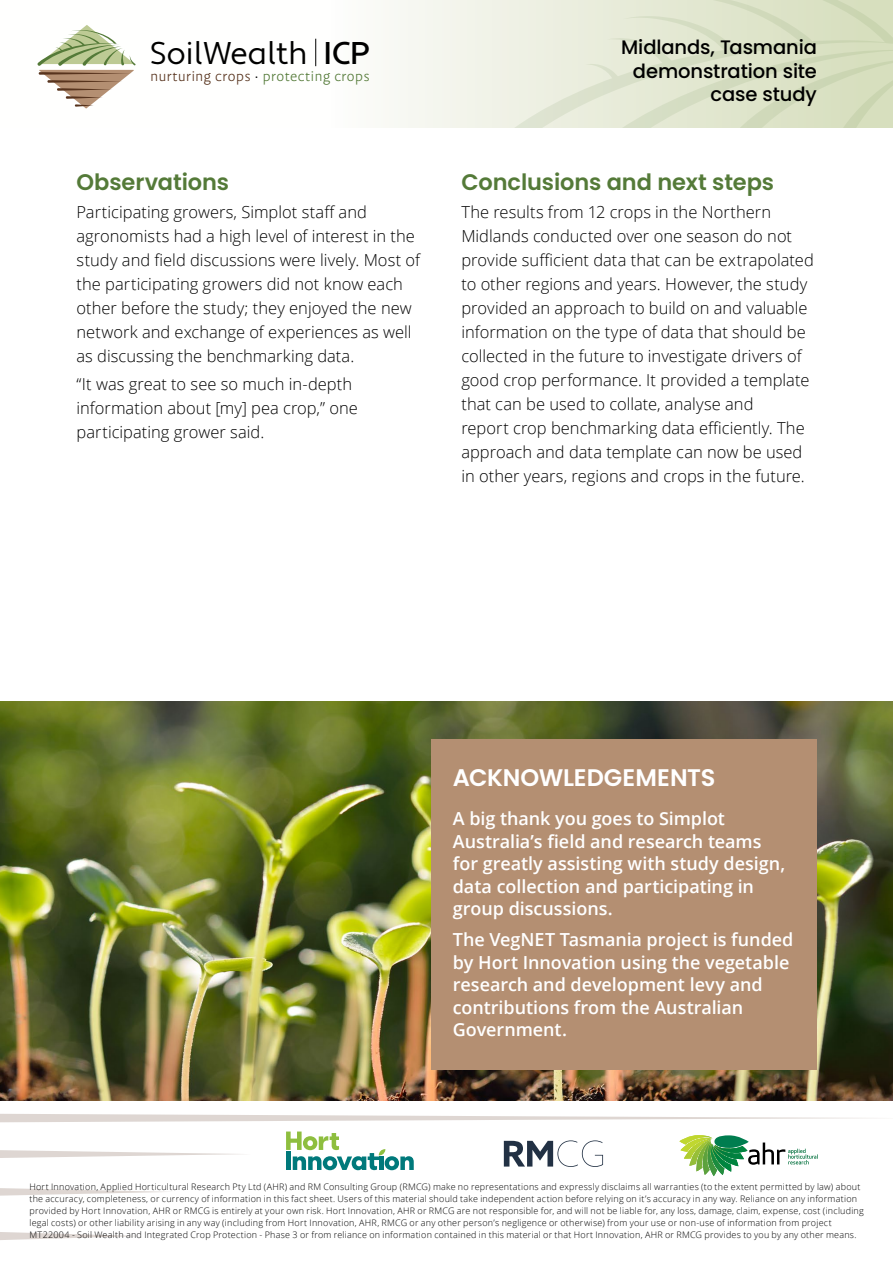
<style>
.page{position:relative;width:893px;height:1263px;background:#fff}
.page>*{position:absolute;margin:0;border:0;box-sizing:border-box;transform-origin:0 0}
.t1{font:31.5px "Apertura";color:#000}
.boxout1_-_heading{font:600 24px "Poppins";letter-spacing:-.01em;color:#fff}
.H3_-_Body_heading{font:600 22.5px "Poppins";letter-spacing:-.005em;color:#547a38}
.H1_-_main_title_on_following_pages{font:500 19.5px/23.4px "Poppins";letter-spacing:-.005em;color:#000;text-align:right}
.boxout1_-_body{font:600 18px/22.5px "Open Sans";letter-spacing:-.005em;color:#fff}
.BT_-_body_text{font:300 16.5px/24px "Open Sans";color:#000}
.t2{font:300 15.3px "Dejanire Sans";letter-spacing:.035em;color:#547a38}
.Disclaimer{font:300 9px/12px "Open Sans";letter-spacing:.025em;color:#000}
.s1{font-weight:500}
.s2{color:#57331d}
.s3{color:#000}
</style>
<div class="page">
<img style="left:0;top:702px;width:893px;height:399px">
<svg style="left:286px;top:1131px;width:128px;height:39px"></svg>
<svg style="left:504px;top:1140px;width:99px;height:27px"></svg>
<svg style="left:679px;top:1135px;width:139px;height:41px"></svg>
<svg style="left:0;top:1114px;width:868px;height:9px"></svg>
<svg style="left:0;top:1150px;width:241px;height:8px"></svg>
<svg style="left:0;top:1188px;width:168px;height:8px"></svg>
<svg style="left:0;top:1232px;width:136px;height:8px"></svg>
<div style="left:432px;top:739px;width:385px;height:330px;background:#b48f72"></div>
<svg style="left:315px;top:0;width:270px;height:128px"></svg>
<svg style="left:488px;top:40px;width:97px;height:88px;background:#ebeee0"></svg>
<svg style="left:585px;top:0;width:308px;height:128px;background:#dce2c8"></svg>
<svg style="left:37px;top:25px;width:99px;height:84px"></svg>
<svg style="left:315px;top:39px;width:1px;height:27px"></svg>
<p class="t1" style="left:150px;top:34px;width:222px">Soil Wealth <span class="s1">ICP</span></p>
<p class="t2" style="left:151px;top:67px;width:221px"><span class="s2">nurturing crops</span> <span class="s3">·</span> protecting crops</p>
<p class="H3_-_Body_heading" style="left:77px;top:169px;width:154px">Observations</p>
<p class="BT_-_body_text" style="left:77px;top:200px;width:345px">Participating growers, Simplot staff and agronomists had a high level of interest in the study and field discussions were lively. Most of the participating growers did not know each other before the study; they enjoyed the new network and exchange of experiences as well as discussing the benchmarking data.</p>
<p class="BT_-_body_text" style="left:77px;top:372px;width:283px">“It was great to see so much in-depth information about [my] pea crop,” one participating grower said.</p>
<p class="H1_-_main_title_on_following_pages" style="left:621px;top:36px;width:197px">Midlands, Tasmania demonstration site case study</p>
<p class="H3_-_Body_heading" style="left:461px;top:169px;width:314px">Conclusions and next steps</p>
<p class="BT_-_body_text" style="left:461px;top:200px;width:354px">The results from 12 crops in the Northern Midlands conducted over one season do not provide sufficient data that can be extrapolated to other regions and years. However, the study provided an approach to build on and valuable information on the type of data that should be collected in the future to investigate drivers of good crop performance. It provided a template that can be used to collate, analyse and<br>report crop benchmarking data efficiently. The approach and data template can now be used in other years, regions and crops in the future.</p>
<p class="boxout1_-_heading" style="left:453px;top:763px;width:264px">ACKNOWLEDGEMENTS</p>
<p class="boxout1_-_body" style="left:453px;top:807px;width:334px">A big thank you goes to Simplot Australia’s field and research teams for greatly assisting with study design, data collection and participating in group discussions.</p>
<p class="boxout1_-_body" style="left:453px;top:928px;width:342px">The VegNET Tasmania project is funded by Hort Innovation using the vegetable research and development levy and contributions from the Australian<br>Government.</p>
<p class="Disclaimer" style="left:29px;top:1180px;width:836px">Hort Innovation, Applied Horticultural Research Pty Ltd (AHR) and RM Consulting Group (RMCG) make no representations and expressly disclaims all warranties (to the extent permitted by law) about the accuracy, completeness, or currency of information in this fact sheet. Users of this material should take independent action before relying on it’s accuracy in any way. Reliance on any information provided by Hort Innovation, AHR or RMCG is entirely at your own risk. Hort Innovation, AHR or RMCG are not responsible for, and will not be liable for, any loss, damage, claim, expense, cost (including legal costs) or other liability arising in any way (including from Hort Innovation, AHR, RMCG or any other person’s negligence or otherwise) from your use or non-use of information from project MT22004 - Soil Wealth and Integrated Crop Protection - Phase 3 or from reliance on information contained in this material or that Hort Innovation, AHR or RMCG provides to you by any other means.</p>
</div>
